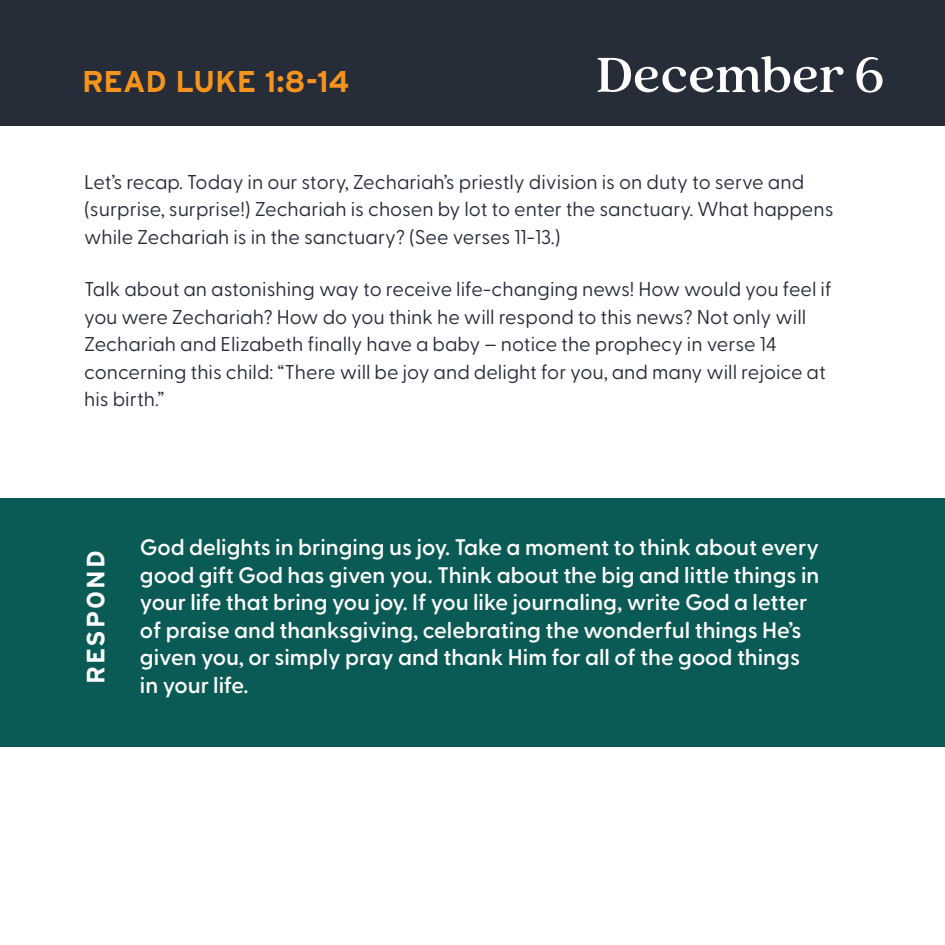
<style>
.page{position:relative;width:945px;height:945px;background:#fff}
.page>*{position:absolute;margin:0;border:0;box-sizing:border-box;transform-origin:0 0}
.t1{font:500 55px "Quincy CF";color:#fff}
.t2{font:700 30px "Interstate";color:#f7941d}
.t3{font:700 25px "Interstate";letter-spacing:.08em;color:#fff}
.t4{font:600 22.5px/27.5px "Greycliff CF";color:#fff}
.t5{font:20px/27.5px "Greycliff CF";color:#262d39}
</style>
<div class="page">
<div style="left:0;top:0;width:945px;height:125px;background:#262d39"></div>
<div style="left:0;top:498px;width:945px;height:249px;background:#0a5a56"></div>
<h2 class="t2" style="left:82px;top:63px;width:269px">READ LUKE 1:8-14</h2>
<h1 class="t1" style="left:596px;top:48px;width:290px">December 6</h1>
<p class="t5" style="left:84px;top:169px;width:751px">Let’s recap. Today in our story, Zechariah’s priestly division is on duty to serve and (surprise, surprise!) Zechariah is chosen by lot to enter the sanctuary. What happens while Zechariah is in the sanctuary? (See verses 11-13.)</p>
<p class="t5" style="left:84px;top:277px;width:749px">Talk about an astonishing way to receive life-changing news! How would you feel if you were Zechariah? How do you think he will respond to this news? Not only will Zechariah and Elizabeth finally have a baby – notice the prophecy in verse 14 concerning this child: “There will be joy and delight for you, and many will rejoice at his birth.”</p>
<p class="t3" style="left:80px;top:684px;width:135px;rotate:-90deg">RESPOND</p>
<p class="t4" style="left:140px;top:535px;width:681px">God delights in bringing us joy. Take a moment to think about every good gift God has given you. Think about the big and little things in your life that bring you joy. If you like journaling, write God a letter of praise and thanksgiving, celebrating the wonderful things He’s given you, or simply pray and thank Him for all of the good things in your life.</p>
</div>
